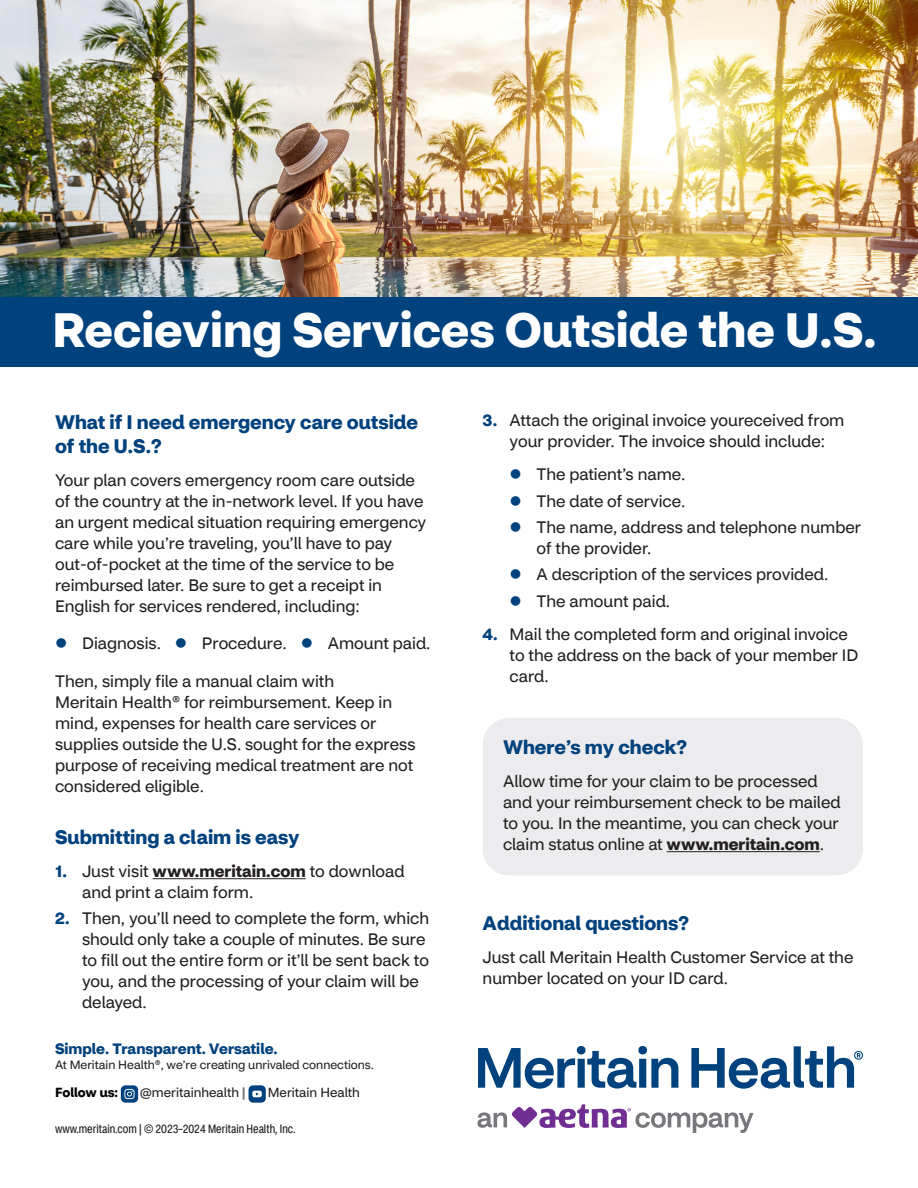
<style>
.page{position:relative;width:918px;height:1188px;background:#fff}
.page>*{position:absolute;margin:0;border:0;box-sizing:border-box;transform-origin:0 0}
.Main_Header_White{font:700 48px "CVS Health Sans";color:#fff}
.Subhead_Navy{font:700 19.5px/24px "CVS Health Sans";color:#00427d}
.Body_Copy{font:16.5px/21px "CVS Health Sans";color:#231f20}
.Navy_Bullet{font:16.5px "CVS Health Sans";color:#231f20}
.t1{font:700 15px "CVS Health Sans";color:#00427d}
.t2{font:13.05px "CVS Health Sans";color:#231f20}
.t3{font:700 13.05px "CVS Health Sans";color:#040503}
.t4{font:12px "CVS Health Sans";color:#231f20}
.t5{font:12px "CVS Health Sans Cd";color:#231f20}
.s1{font-weight:700;color:#00427d}
.s2{font-weight:700}
.s3{font-weight:700;color:#76787b}
</style>
<div class="page">
<svg style="left:478px;top:1046px;width:200px;height:43px"></svg>
<svg style="left:691px;top:1046px;width:172px;height:43px"></svg>
<svg style="left:478px;top:1104px;width:276px;height:29px"></svg>
<div style="left:121px;top:1085px;width:17px;height:18px;background:#00427d;border-radius:5px"></div>
<svg style="left:124px;top:1089px;width:11px;height:10px"></svg>
<div style="left:249px;top:1085px;width:17px;height:18px;background:#00427d;border-radius:5px"></div>
<svg style="left:252px;top:1091px;width:10px;height:6px"></svg>
<hr style="left:153px;top:878px;width:153px;height:1px;background:#231f20">
<img style="left:0;top:0;width:918px;height:298px">
<div style="left:0;top:298px;width:918px;height:69px;background:#00427d"></div>
<div style="left:483px;top:718px;width:380px;height:158px;background:#ececee;border-radius:27px"></div>
<hr style="left:667px;top:851px;width:153px;height:1px;background:#231f20">
<p class="Main_Header_White" style="left:52px;top:299px;width:826px">Recieving Services Outside the U.S.</p>
<p class="Subhead_Navy" style="left:55px;top:410px;width:365px">What if I need emergency care outside of the U.S.?</p>
<p class="Body_Copy" style="left:55px;top:470px;width:373px">Your plan covers emergency room care outside of the country at the in-network level. If you have an urgent medical situation requiring emergency care while you’re traveling, you’ll have to pay out-of-pocket at the time of the service to be reimbursed later. Be sure to get a receipt in English for services rendered, including:</p>
<p class="Navy_Bullet" style="left:82px;top:633px;width:80px">Diagnosis.</p>
<p class="Navy_Bullet" style="left:202px;top:633px;width:87px">Procedure.</p>
<p class="Navy_Bullet" style="left:328px;top:633px;width:104px">Amount paid.</p>
<p class="Body_Copy" style="left:55px;top:671px;width:362px">Then, simply file a manual claim with<br>Meritain Health® for reimbursement. Keep in mind, expenses for health care services or supplies outside the U.S. sought for the express purpose of receiving medical treatment are not considered eligible.</p>
<p class="Subhead_Navy" style="left:55px;top:825px;width:246px">Submitting a claim is easy</p>
<p class="Body_Copy" style="left:82px;top:861px;width:324px;text-indent:-27px"><span class="s1">1.</span> Just visit <span class="s2">www.meritain.com</span> to download and print a claim form.</p>
<p class="Body_Copy" style="left:82px;top:908px;width:349px;text-indent:-27px"><span class="s1">2.</span> Then, you’ll need to complete the form, which should only take a couple of minutes. Be sure to fill out the entire form or it’ll be sent back to you, and the processing of your claim will be delayed.</p>
<p class="t1" style="left:55px;top:1039px;width:224px">Simple. Transparent. Versatile.</p>
<p class="t4" style="left:55px;top:1058px;width:320px">At Meritain Health®, we’re creating unrivaled connections.</p>
<p class="t3" style="left:55px;top:1084px;width:65px">Follow us:</p>
<p class="t2" style="left:140px;top:1085px;width:107px">@meritainhealth <span class="s3">|</span></p>
<p class="t2" style="left:268px;top:1085px;width:94px">Meritain Health</p>
<p class="t5" style="left:55px;top:1121px;width:242px">www.meritain.com | © 2023–2024 Meritain Health, Inc.</p>
<p class="Body_Copy" style="left:483px;top:410px;width:363px;text-align:center"><span class="s1">3.</span> Attach the original invoice youreceived from your provider. The invoice should include:</p>
<p class="Body_Copy" style="left:537px;top:464px;width:150px">The patient’s name.</p>
<p class="Body_Copy" style="left:537px;top:490px;width:150px">The date of service.</p>
<p class="Body_Copy" style="left:537px;top:517px;width:326px">The name, address and telephone number of the provider.</p>
<p class="Body_Copy" style="left:537px;top:564px;width:293px">A description of the services provided.</p>
<p class="Body_Copy" style="left:537px;top:591px;width:135px">The amount paid.</p>
<p class="Body_Copy" style="left:510px;top:624px;width:350px;text-indent:-27px"><span class="s1">4.</span> Mail the completed form and original invoice to the address on the back of your member ID card.</p>
<p class="Subhead_Navy" style="left:503px;top:735px;width:186px">Where’s my check?</p>
<p class="Body_Copy" style="left:503px;top:770px;width:339px">Allow time for your claim to be processed and your reimbursement check to be mailed to you. In the meantime, you can check your claim status online at <span class="s2">www.meritain.com</span>.</p>
<p class="Subhead_Navy" style="left:483px;top:911px;width:208px">Additional questions?</p>
<p class="Body_Copy" style="left:483px;top:947px;width:372px">Just call Meritain Health Customer Service at the number located on your ID card.</p>
</div>
